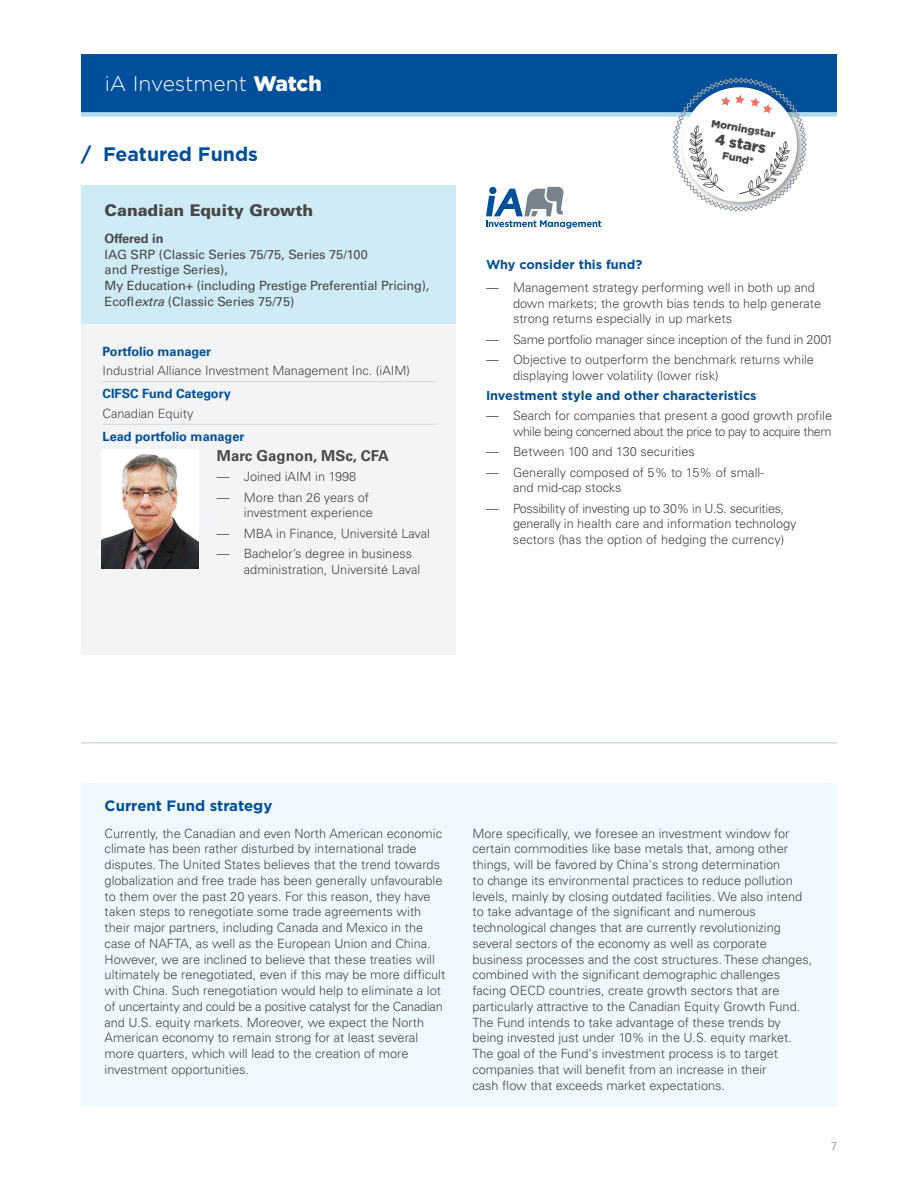
<style>
.page{position:relative;width:918px;height:1188px;background:#fff}
.page>*{position:absolute;margin:0;border:0;box-sizing:border-box;transform-origin:0 0}
.t1{font:300 21px "Gotham";color:#fff}
.t2{font:700 19.5px "Gotham";color:#004f9a}
.t3{font:900 16.2px "Univers";color:#474847}
.t4{font:700 15px "Gotham";color:#004f9a}
.t5{font:700 15px "Univers";color:#474847}
.t6{font:900 15px "Gotham";color:#474847}
.t7{font:300 12.75px/15.8px "Univers";color:#474847}
.t8{font:12.75px/15.8px "Univers";letter-spacing:-.005em;color:#474847}
.t9{font:300 12.75px/15.9px "Univers";letter-spacing:-.03em;color:#474847;text-align:right}
.t10{font:700 12.75px "Gotham";color:#004f9a}
.t11{font:700 12.75px "Univers";color:#004f9a}
.t12{font:300 12.75px "Univers";letter-spacing:-.02em;color:#474847}
.t13{font:700 12.75px "Univers";color:#474847}
.t14{font:300 11.25px "Univers";color:#78838d}
.t15{font:900 10.5px "Gotham";color:#474847}
.s1{font-weight:900}
.s2{font-style:italic}
</style>
<div class="page">
<div style="left:81px;top:54px;width:756px;height:58px;background:#004f9a"></div>
<div style="left:81px;top:112px;width:756px;height:5px;background:#adddef"></div>
<div style="left:81px;top:783px;width:756px;height:324px;background:#f0f9fd"></div>
<hr style="left:81px;top:742px;width:756px;height:2px;background:#d7dbdf">
<div style="left:81px;top:324px;width:375px;height:330px;background:#f3f4f5"></div>
<hr style="left:103px;top:381px;width:332px;height:1px;background:#d7dbdf">
<hr style="left:103px;top:424px;width:332px;height:1px;background:#d7dbdf">
<img style="left:102px;top:450px;width:97px;height:118px">
<div style="left:81px;top:185px;width:375px;height:139px;background:#cfebf6"></div>
<svg style="left:486px;top:187px;width:115px;height:42px"></svg>
<svg style="left:673px;top:78px;width:134px;height:134px"></svg>
<h1 class="t1" style="left:105px;top:71px;width:219px">iA Investment <span class="s1">Watch</span></h1>
<h2 class="t2" style="left:81px;top:141px;width:179px">/ Featured Funds</h2>
<p class="t3" style="left:105px;top:200px;width:210px">Canadian Equity Growth</p>
<p class="t13" style="left:105px;top:231px;width:61px">Offered in</p>
<p class="t8" style="left:105px;top:246px;width:326px">IAG SRP (Classic Series 75/75, Series 75/100<br>and Prestige Series),<br>My Education+ (including Prestige Preferential Pricing), Ecofl<span class="s2">extra</span> (Classic Series 75/75)</p>
<p class="t11" style="left:103px;top:344px;width:110px">Portfolio manager</p>
<p class="t7" style="left:103px;top:362px;width:309px">Industrial Alliance Investment Management Inc. (iAIM)</p>
<p class="t11" style="left:103px;top:386px;width:130px">CIFSC Fund Category</p>
<p class="t7" style="left:103px;top:405px;width:92px">Canadian Equity</p>
<p class="t11" style="left:103px;top:429px;width:143px">Lead portfolio manager</p>
<p class="t5" style="left:217px;top:447px;width:174px">Marc Gagnon, MSc, CFA</p>
<p class="t7" style="left:217px;top:469px;width:141px">— Joined iAIM in 1998</p>
<p class="t7" style="left:217px;top:489px;width:157px;text-align:right">— More than 26 years of investment experience</p>
<p class="t7" style="left:217px;top:525px;width:214px">— MBA in Finance, Université Laval</p>
<p class="t7" style="left:244px;top:546px;width:178px;text-indent:-27px">— Bachelor’s degree in business administration, Université Laval</p>
<p class="t15" style="left:713px;top:116px;width:66px;rotate:10deg">Morningstar</p>
<p class="t6" style="left:717px;top:129px;width:53px;rotate:10deg">4 stars</p>
<p class="t15" style="left:724px;top:148px;width:33px;rotate:10deg">Fund*</p>
<p class="t10" style="left:486px;top:256px;width:158px">Why consider this fund?</p>
<p class="t7" style="left:513px;top:280px;width:310px;text-indent:-27px">— Management strategy performing well in both up and down markets; the growth bias tends to help generate strong returns especially in up markets</p>
<p class="t12" style="left:486px;top:331px;width:349px">— Same portfolio manager since inception of the fund in 2001</p>
<p class="t7" style="left:513px;top:352px;width:303px;text-indent:-27px">— Objective to outperform the benchmark returns while displaying lower volatility (lower risk)</p>
<p class="t10" style="left:486px;top:387px;width:272px">Investment style and other characteristics</p>
<p class="t9" style="left:486px;top:408px;width:348px">— Search for companies that present a good growth profile while being concerned about the price to pay to acquire them</p>
<p class="t7" style="left:486px;top:444px;width:210px">— Between 100 and 130 securities</p>
<p class="t7" style="left:513px;top:464px;width:252px;text-indent:-27px">— Generally composed of 5% to 15% of small&shy;and mid-cap stocks</p>
<p class="t7" style="left:513px;top:500px;width:285px;text-indent:-27px">— Possibility of investing up to 30% in U.S. securities, generally in health care and information technology sectors (has the option of hedging the currency)</p>
<p class="t4" style="left:105px;top:796px;width:169px">Current Fund strategy</p>
<p class="t7" style="left:105px;top:825px;width:342px">Currently, the Canadian and even North American economic climate has been rather disturbed by international trade disputes. The United States believes that the trend towards globalization and free trade has been generally unfavourable to them over the past 20 years. For this reason, they have taken steps to renegotiate some trade agreements with their major partners, including Canada and Mexico in the case of NAFTA, as well as the European Union and China.<br>However, we are inclined to believe that these treaties will ultimately be renegotiated, even if this may be more difficult with China. Such renegotiation would help to eliminate a lot of uncertainty and could be a positive catalyst for the Canadian and U.S. equity markets. Moreover, we expect the North American economy to remain strong for at least several more quarters, which will lead to the creation of more investment opportunities.</p>
<p class="t7" style="left:473px;top:825px;width:341px">More specifically, we foresee an investment window for certain commodities like base metals that, among other things, will be favored by China's strong determination<br>to change its environmental practices to reduce pollution levels, mainly by closing outdated facilities. We also intend to take advantage of the significant and numerous technological changes that are currently revolutionizing several sectors of the economy as well as corporate business processes and the cost structures. These changes, combined with the significant demographic challenges facing OECD countries, create growth sectors that are particularly attractive to the Canadian Equity Growth Fund.<br>The Fund intends to take advantage of these trends by being invested just under 10% in the U.S. equity market.<br>The goal of the Fund's investment process is to target companies that will benefit from an increase in their<br>cash flow that exceeds market expectations.</p>
<p class="t14" style="left:831px;top:1139px;width:8px">7</p>
</div>
